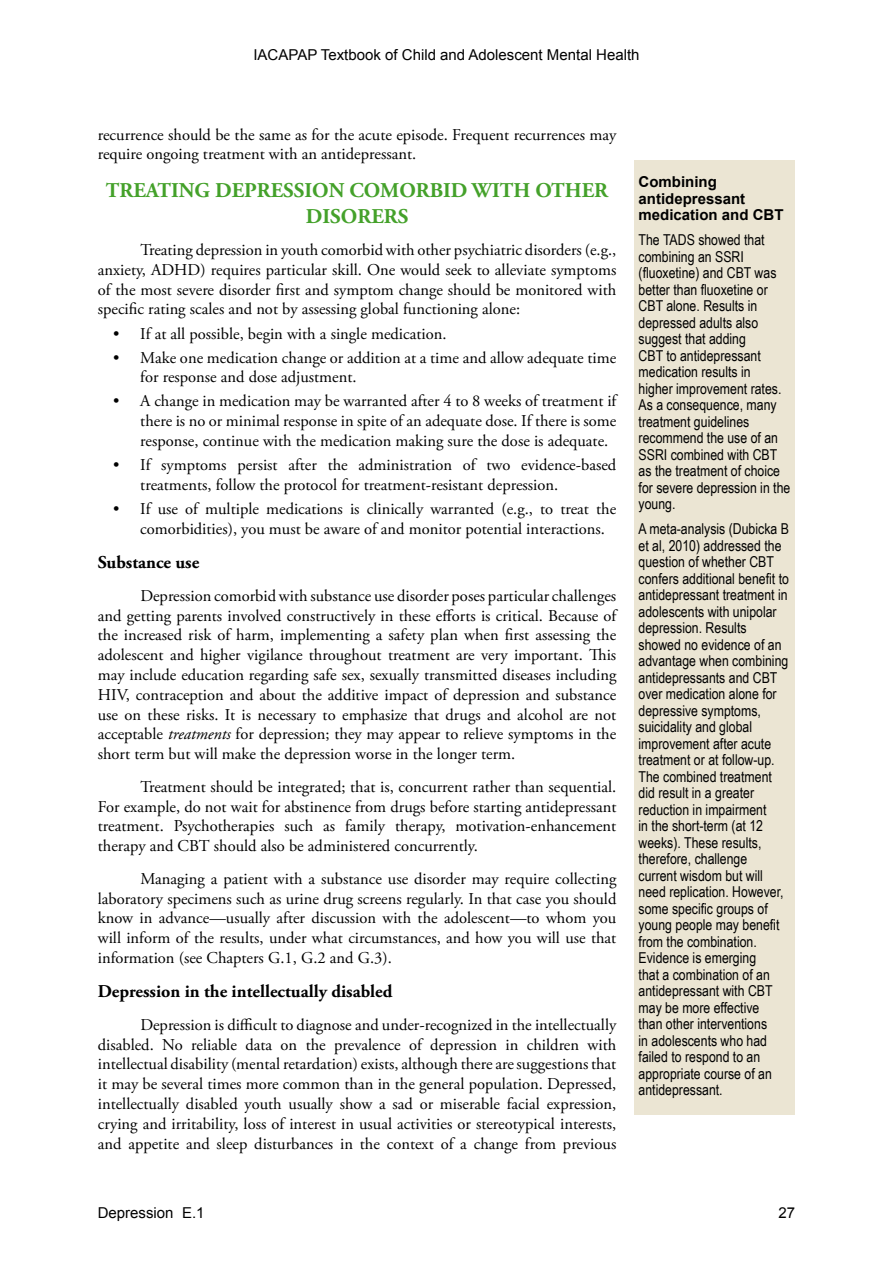
<style>
.page{position:relative;width:893px;height:1263px;background:#fff}
.page>*{position:absolute;margin:0;border:0;box-sizing:border-box;transform-origin:0 0}
.t1{font:700 21px/25.2px "Adobe Garamond Pro";color:#44a12a;text-align:center}
.t2{font:700 18px "Adobe Garamond Pro";color:#000}
.t3{font:16.5px/19.8px "Adobe Garamond Pro";color:#000;text-align:justify}
.t4{font:15px/16.5px "Arial Narrow";color:#000}
.t5{font:15px "Arial";color:#000}
.t6{font:700 15px/16.5px "Arial";color:#000}
.s1{font-style:italic}
</style>
<div class="page">
<div style="left:634px;top:160px;width:161px;height:955px;background:#ebe5d3"></div>
<p class="t5" style="left:253px;top:45px;width:388px">IACAPAP Textbook of Child and Adolescent Mental Health</p>
<p class="t3" style="left:98px;top:125px;width:520px">recurrence should be the same as for the acute episode. Frequent recurrences may require ongoing treatment with an antidepressant.</p>
<p class="t1" style="left:106px;top:178px;width:504px">TREATING DEPRESSION COMORBID WITH OTHER<br>DISORERS</p>
<p class="t3" style="left:98px;top:240px;width:520px;text-indent:43px">Treating depression in youth comorbid with other psychiatric disorders (e.g., anxiety, ADHD) requires particular skill. One would seek to alleviate symptoms of the most severe disorder first and symptom change should be monitored with specific rating scales and not by assessing global functioning alone:</p>
<p class="t3" style="left:113px;top:324px;width:335px">• If at all possible, begin with a single medication.</p>
<p class="t3" style="left:140px;top:348px;width:477px;text-indent:-27px">• Make one medication change or addition at a time and allow adequate time for response and dose adjustment.</p>
<p class="t3" style="left:140px;top:392px;width:478px;text-indent:-27px">• A change in medication may be warranted after 4 to 8 weeks of treatment if there is no or minimal response in spite of an adequate dose. If there is some response, continue with the medication making sure the dose is adequate.</p>
<p class="t3" style="left:140px;top:456px;width:477px;text-indent:-27px">• If symptoms persist after the administration of two evidence-based treatments, follow the protocol for treatment-resistant depression.</p>
<p class="t3" style="left:140px;top:499px;width:477px;text-indent:-27px">• If use of multiple medications is clinically warranted (e.g., to treat the comorbidities), you must be aware of and monitor potential interactions.</p>
<p class="t2" style="left:98px;top:552px;width:103px">Substance use</p>
<p class="t3" style="left:98px;top:586px;width:520px;text-indent:43px">Depression comorbid with substance use disorder poses particular challenges and getting parents involved constructively in these efforts is critical. Because of the increased risk of harm, implementing a safety plan when first assessing the adolescent and higher vigilance throughout treatment are very important. This may include education regarding safe sex, sexually transmitted diseases including HIV, contraception and about the additive impact of depression and substance use on these risks. It is necessary to emphasize that drugs and alcohol are not acceptable <span class="s1">treatments</span> for depression; they may appear to relieve symptoms in the short term but will make the depression worse in the longer term.</p>
<p class="t3" style="left:98px;top:777px;width:520px;text-indent:43px">Treatment should be integrated; that is, concurrent rather than sequential.<br>For example, do not wait for abstinence from drugs before starting antidepressant treatment. Psychotherapies such as family therapy, motivation-enhancement therapy and CBT should also be administered concurrently.</p>
<p class="t3" style="left:98px;top:869px;width:520px;text-indent:43px">Managing a patient with a substance use disorder may require collecting laboratory specimens such as urine drug screens regularly. In that case you should know in advance—usually after discussion with the adolescent—to whom you will inform of the results, under what circumstances, and how you will use that information (see Chapters G.1, G.2 and G.3).</p>
<p class="t2" style="left:98px;top:981px;width:296px">Depression in the intellectually disabled</p>
<p class="t3" style="left:98px;top:1015px;width:520px;text-indent:43px">Depression is difficult to diagnose and under-recognized in the intellectually disabled. No reliable data on the prevalence of depression in children with intellectual disability (mental retardation) exists, although there are suggestions that it may be several times more common than in the general population. Depressed, intellectually disabled youth usually show a sad or miserable facial expression, crying and irritability, loss of interest in usual activities or stereotypical interests, and appetite and sleep disturbances in the context of a change from previous</p>
<p class="t6" style="left:639px;top:174px;width:147px">Combining antidepressant medication and CBT</p>
<p class="t4" style="left:639px;top:231px;width:153px">The TADS showed that combining an SSRI (fluoxetine) and CBT was better than fluoxetine or<br>CBT alone. Results in depressed adults also suggest that adding<br>CBT to antidepressant medication results in<br>higher improvement rates.<br>As a consequence, many treatment guidelines recommend the use of an<br>SSRI combined with CBT as the treatment of choice for severe depression in the young.</p>
<p class="t4" style="left:639px;top:520px;width:152px">A meta-analysis (Dubicka B et al, 2010) addressed the question of whether CBT confers additional benefit to antidepressant treatment in adolescents with unipolar depression. Results showed no evidence of an advantage when combining antidepressants and CBT over medication alone for depressive symptoms, suicidality and global improvement after acute treatment or at follow-up.<br>The combined treatment did result in a greater reduction in impairment<br>in the short-term (at 12 weeks). These results, therefore, challenge current wisdom but will need replication. However, some specific groups of young people may benefit from the combination.<br>Evidence is emerging<br>that a combination of an antidepressant with CBT may be more effective<br>than other interventions<br>in adolescents who had failed to respond to an appropriate course of an antidepressant.</p>
<p class="t5" style="left:98px;top:1203px;width:108px">Depression E.1</p>
<p class="t5" style="left:778px;top:1203px;width:18px">27</p>
</div>
